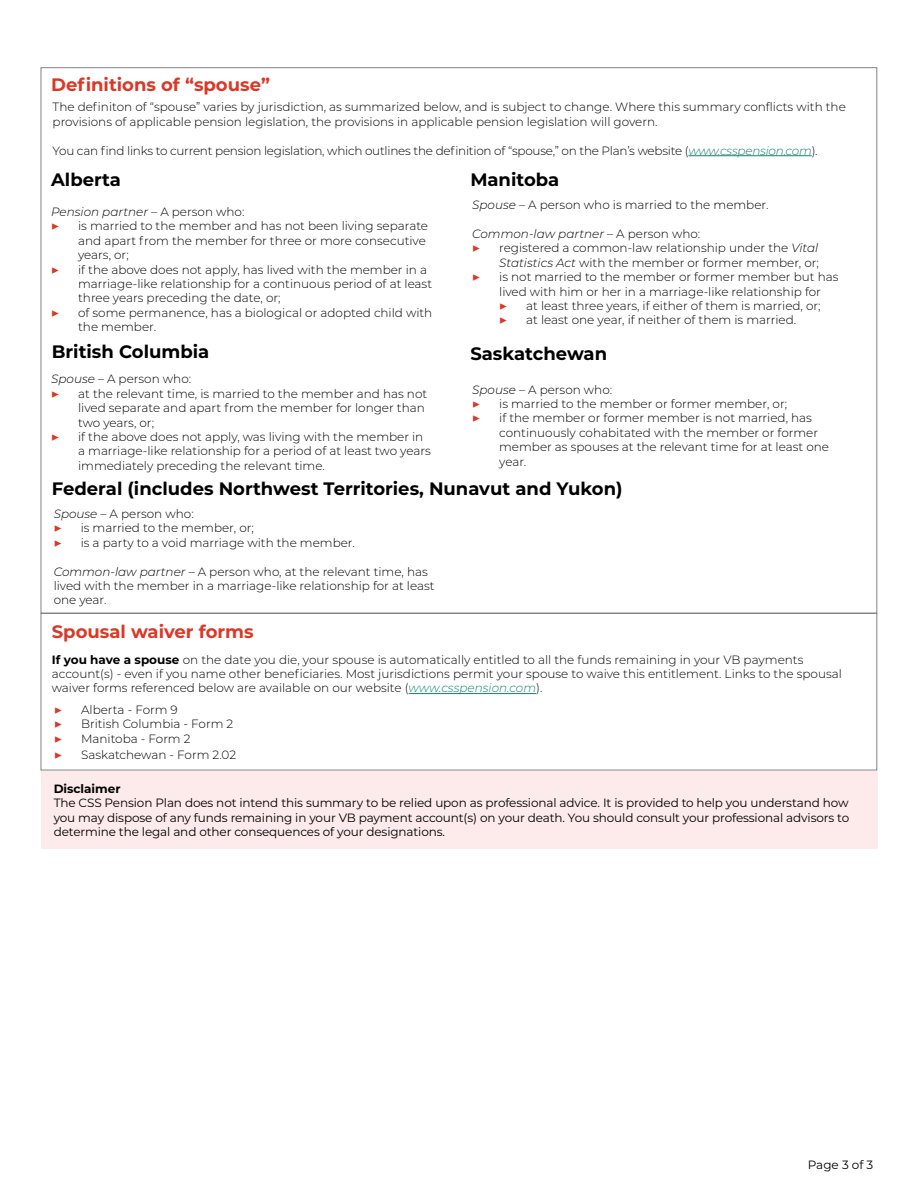
<style>
.page{position:relative;width:918px;height:1188px;background:#fff}
.page>*{position:absolute;margin:0;border:0;box-sizing:border-box;transform-origin:0 0}
.t1{font:700 18px "Montserrat";color:#000}
.t2{font:700 18px "Montserrat";color:#dc3725}
.t3{font:700 18px "Montserrat";color:#db3827}
.t4{font:13.5px "Minion Pro";color:#db3827}
.t5{font:300 12px/14.4px "Montserrat";color:#000}
.t6{font:12px/14.4px "Montserrat";letter-spacing:-.01em;color:#000;text-align:justify}
.t7{font:300 12px "Montserrat";letter-spacing:-.02em;color:#000}
.t8{font:italic 300 12px "Montserrat";color:#000}
.t9{font:700 12px "Montserrat";color:#000}
.s1{font-style:italic;color:#13856b}
.s2{font-style:normal}
.s3{font-style:italic}
.s4{font-weight:700}
</style>
<div class="page">
<hr style="left:688px;top:155px;width:124px;height:1px;background:#13856b">
<div style="left:41px;top:772px;width:836px;height:77px;background:#fcebea"></div>
<hr style="left:409px;top:693px;width:127px;height:1px;background:#13856b">
<div style="left:41px;top:613px;width:836px;height:157px;border:1px solid #808285"></div>
<h1 class="t2" style="left:51px;top:72px;width:220px">Definitions of “spouse”</h1>
<p class="t5" style="left:53px;top:99px;width:795px">The definiton of “spouse” varies by jurisdiction, as summarized below, and is subject to change. Where this summary conflicts with the provisions of applicable pension legislation, the provisions in applicable pension legislation will govern.</p>
<p class="t7" style="left:53px;top:142px;width:767px">You can find links to current pension legislation, which outlines the definition of “spouse,” on the Plan’s website (<span class="s1">www.csspension.com</span>).</p>
<h1 class="t1" style="left:51px;top:167px;width:71px">Alberta</h1>
<p class="t8" style="left:51px;top:204px;width:195px">Pension partner <span class="s2">– A person who:</span></p>
<p class="t4" style="left:51px;top:217px;width:10px">▶</p>
<p class="t5" style="left:78px;top:219px;width:351px">is married to the member and has not been living separate and apart from the member for three or more consecutive years, or;</p>
<p class="t4" style="left:51px;top:260px;width:10px">▶</p>
<p class="t5" style="left:78px;top:262px;width:356px">if the above does not apply, has lived with the member in a marriage-like relationship for a continuous period of at least three years preceding the date, or;</p>
<p class="t4" style="left:51px;top:303px;width:10px">▶</p>
<p class="t5" style="left:78px;top:305px;width:356px">of some permanence, has a biological or adopted child with the member.</p>
<h1 class="t1" style="left:52px;top:339px;width:159px">British Columbia</h1>
<p class="t5" style="left:51px;top:371px;width:142px"><span class="s3">Spouse</span> – A person who:</p>
<p class="t4" style="left:51px;top:384px;width:10px">▶</p>
<p class="t5" style="left:78px;top:386px;width:351px">at the relevant time, is married to the member and has not lived separate and apart from the member for longer than two years, or;</p>
<p class="t4" style="left:51px;top:428px;width:10px">▶</p>
<p class="t5" style="left:78px;top:429px;width:354px">if the above does not apply, was living with the member in a marriage-like relationship for a period of at least two years immediately preceding the relevant time.</p>
<h1 class="t1" style="left:470px;top:167px;width:90px">Manitoba</h1>
<p class="t5" style="left:472px;top:197px;width:298px"><span class="s3">Spouse</span> – A person who is married to the member.</p>
<p class="t8" style="left:472px;top:226px;width:230px">Common-law partner <span class="s2">– A person who:</span></p>
<p class="t4" style="left:472px;top:239px;width:10px">▶</p>
<p class="t5" style="left:499px;top:241px;width:321px">registered a common-law relationship under the <span class="s3">Vital<br>Statistics Act</span> with the member or former member, or;</p>
<p class="t4" style="left:472px;top:268px;width:10px">▶</p>
<p class="t5" style="left:499px;top:269px;width:341px">is not married to the member or former member but has lived with him or her in a marriage-like relationship for</p>
<p class="t4" style="left:499px;top:297px;width:10px">▶</p>
<p class="t5" style="left:526px;top:298px;width:296px">at least three years, if either of them is married, or;</p>
<p class="t4" style="left:499px;top:311px;width:10px">▶</p>
<p class="t5" style="left:526px;top:313px;width:272px">at least one year, if neither of them is married.</p>
<h1 class="t1" style="left:470px;top:341px;width:138px">Saskatchewan</h1>
<p class="t5" style="left:472px;top:382px;width:142px"><span class="s3">Spouse</span> – A person who:</p>
<p class="t4" style="left:472px;top:395px;width:10px">▶</p>
<p class="t5" style="left:499px;top:396px;width:289px">is married to the member or former member, or;</p>
<p class="t4" style="left:472px;top:409px;width:10px">▶</p>
<p class="t5" style="left:499px;top:411px;width:331px">if the member or former member is not married, has continuously cohabitated with the member or former member as spouses at the relevant time for at least one year.</p>
<h1 class="t1" style="left:52px;top:476px;width:572px">Federal (includes Northwest Territories, Nunavut and Yukon)</h1>
<p class="t5" style="left:54px;top:506px;width:142px"><span class="s3">Spouse</span> – A person who:</p>
<p class="t4" style="left:54px;top:519px;width:10px">▶</p>
<p class="t5" style="left:81px;top:521px;width:175px">is married to the member, or;</p>
<p class="t4" style="left:54px;top:533px;width:10px">▶</p>
<p class="t5" style="left:81px;top:535px;width:276px">is a party to a void marriage with the member.</p>
<p class="t5" style="left:54px;top:564px;width:382px"><span class="s3">Common-law partner</span> – A person who, at the relevant time, has lived with the member in a marriage-like relationship for at least one year.</p>
<h1 class="t3" style="left:52px;top:619px;width:203px">Spousal waiver forms</h1>
<p class="t5" style="left:52px;top:652px;width:792px"><span class="s4">If you have a spouse</span> on the date you die, your spouse is automatically entitled to all the funds remaining in your VB payments account(s) - even if you name other beneficiaries. Most jurisdictions permit your spouse to waive this entitlement. Links to the spousal waiver forms referenced below are available on our website (<span class="s1">www.csspension.com</span>).</p>
<p class="t4" style="left:54px;top:700px;width:10px">▶</p>
<p class="t5" style="left:81px;top:702px;width:98px">Alberta - Form 9</p>
<p class="t4" style="left:54px;top:715px;width:10px">▶</p>
<p class="t5" style="left:81px;top:716px;width:154px">British Columbia - Form 2</p>
<p class="t4" style="left:54px;top:729px;width:10px">▶</p>
<p class="t5" style="left:81px;top:731px;width:111px">Manitoba - Form 2</p>
<p class="t4" style="left:54px;top:745px;width:10px">▶</p>
<p class="t5" style="left:81px;top:747px;width:157px">Saskatchewan - Form 2.02</p>
<p class="t9" style="left:54px;top:780px;width:68px">Disclaimer</p>
<p class="t6" style="left:54px;top:795px;width:797px">The CSS Pension Plan does not intend this summary to be relied upon as professional advice. It is provided to help you understand how you may dispose of any funds remaining in your VB payment account(s) on your death. You should consult your professional advisors to determine the legal and other consequences of your designations.</p>
<p class="t6" style="left:808px;top:1157px;width:67px">Page 3 of 3</p>
</div>
